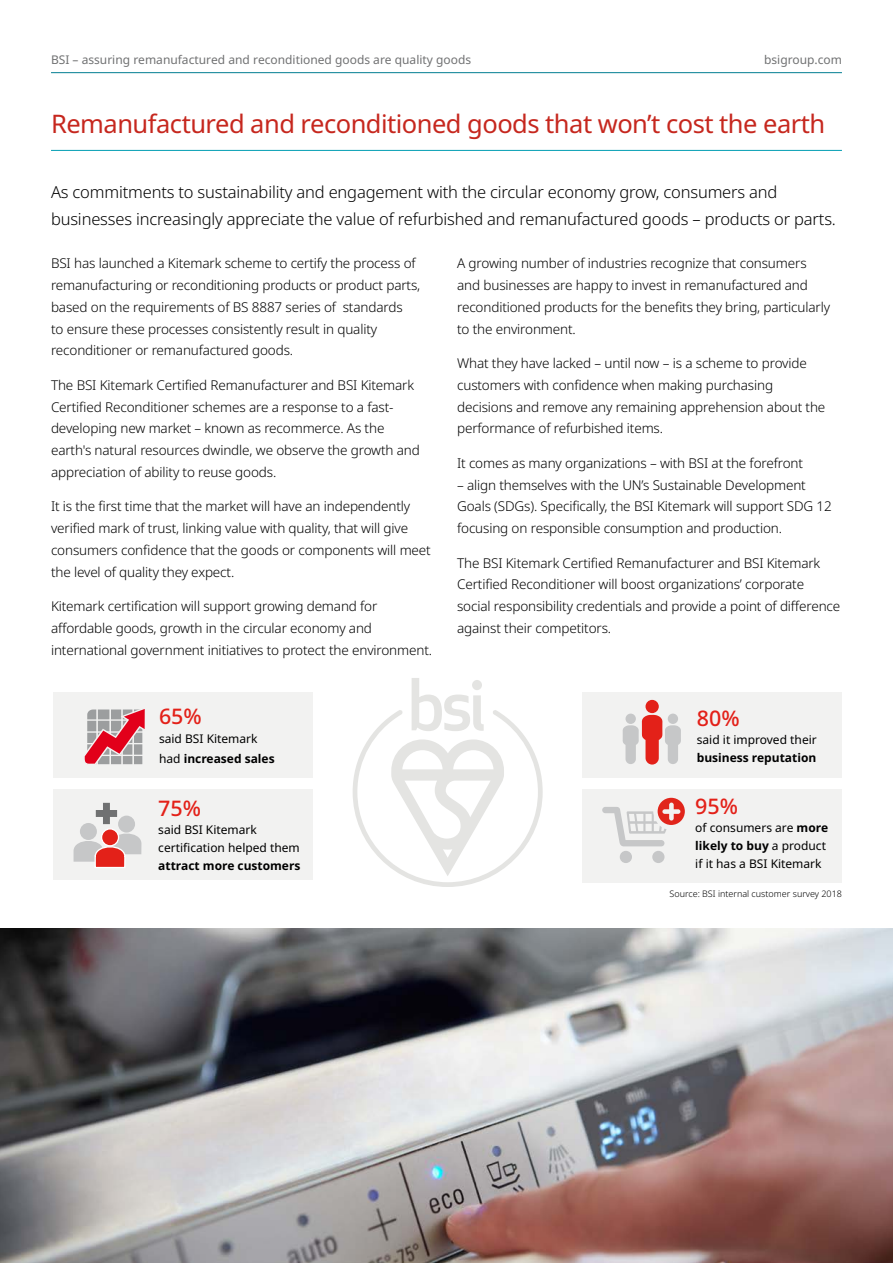
<style>
.page{position:relative;width:893px;height:1263px;background:#fff}
.page>*{position:absolute;margin:0;border:0;box-sizing:border-box;transform-origin:0 0}
.t1{font:25.5px "Noto Sans";letter-spacing:-.02em;color:#c6271e}
.t2{font:500 21.45px "Noto Sans";color:#e32119}
.t3{font:300 16.5px/27px "Noto Sans";letter-spacing:-.01em;color:#000}
.t4{font:300 13.5px/21.8px "Noto Sans";letter-spacing:-.01em;color:#000}
.t5{font:12px/18px "Noto Sans";color:#000}
.t6{font:12px "Noto Sans";color:#707172}
.t7{font:700 12px "Noto Sans";color:#000}
.t8{font:300 9px "Noto Sans";color:#000}
.s1{font-weight:700}
</style>
<div class="page">
<svg style="left:353px;top:678px;width:190px;height:209px"></svg>
<hr style="left:51px;top:150px;width:791px;height:1px;background:#009db2">
<div style="left:53px;top:789px;width:259px;height:91px;background:#f2f2f1"></div>
<div style="left:53px;top:692px;width:259px;height:85px;background:#f2f2f1"></div>
<div style="left:583px;top:789px;width:259px;height:94px;background:#f2f2f1"></div>
<div style="left:583px;top:692px;width:259px;height:85px;background:#f2f2f1"></div>
<div style="left:620px;top:851px;width:12px;height:12px;background:#c6c7c8;border-radius:50%"></div>
<div style="left:652px;top:851px;width:12px;height:12px;background:#c6c7c8;border-radius:50%"></div>
<svg style="left:602px;top:798px;width:83px;height:48px"></svg>
<svg style="left:84px;top:709px;width:61px;height:56px"></svg>
<div style="left:645px;top:700px;width:14px;height:13px;background:#e32119;border-radius:50%"></div>
<div style="left:668px;top:714px;width:10px;height:10px;background:#c6c7c8;border-radius:50%"></div>
<div style="left:625px;top:714px;width:11px;height:10px;background:#c6c7c8;border-radius:50%"></div>
<svg style="left:623px;top:715px;width:58px;height:49px"></svg>
<div style="left:118px;top:815px;width:17px;height:17px;background:#c6c7c8;border-radius:50%"></div>
<div style="left:80px;top:823px;width:17px;height:17px;background:#c6c7c8;border-radius:50%"></div>
<svg style="left:96px;top:803px;width:21px;height:21px"></svg>
<div style="left:101px;top:828px;width:18px;height:18px;border:1px solid #fff;border-radius:50%"></div>
<svg style="left:74px;top:830px;width:67px;height:38px"></svg>
<hr style="left:51px;top:72px;width:791px;height:1px;background:#007d91">
<img style="left:0;top:928px;width:893px;height:335px">
<p class="t6" style="left:51px;top:53px;width:422px">BSI – assuring remanufactured and reconditioned goods are quality goods</p>
<p class="t6" style="left:764px;top:53px;width:79px">bsigroup.com</p>
<h1 class="t1" style="left:51px;top:109px;width:776px">Remanufactured and reconditioned goods that won’t cost the earth</h1>
<p class="t3" style="left:51px;top:179px;width:786px">As commitments to sustainability and engagement with the circular economy grow, consumers and businesses increasingly appreciate the value of refurbished and remanufactured goods – products or parts.</p>
<p class="t4" style="left:51px;top:253px;width:371px">BSI has launched a Kitemark scheme to certify the process of remanufacturing or reconditioning products or product parts, based on the requirements of BS 8887 series of standards<br>to ensure these processes consistently result in quality reconditioner or remanufactured goods.</p>
<p class="t4" style="left:51px;top:374px;width:370px">The BSI Kitemark Certified Remanufacturer and BSI Kitemark Certified Reconditioner schemes are a response to a fast&shy;developing new market – known as recommerce. As the earth's natural resources dwindle, we observe the growth and appreciation of ability to reuse goods.</p>
<p class="t4" style="left:51px;top:496px;width:381px">It is the first time that the market will have an independently verified mark of trust, linking value with quality, that will give consumers confidence that the goods or components will meet the level of quality they expect.</p>
<p class="t4" style="left:51px;top:596px;width:383px">Kitemark certification will support growing demand for affordable goods, growth in the circular economy and international government initiatives to protect the environment.</p>
<p class="t4" style="left:457px;top:253px;width:374px">A growing number of industries recognize that consumers and businesses are happy to invest in remanufactured and reconditioned products for the benefits they bring, particularly to the environment.</p>
<p class="t4" style="left:457px;top:352px;width:370px">What they have lacked – until now – is a scheme to provide customers with confidence when making purchasing decisions and remove any remaining apprehension about the performance of refurbished items.</p>
<p class="t4" style="left:457px;top:452px;width:347px">It comes as many organizations – with BSI at the forefront</p>
<p class="t4" style="left:457px;top:474px;width:376px">– align themselves with the UN’s Sustainable Development<br>Goals (SDGs). Specifically, the BSI Kitemark will support SDG 12 focusing on responsible consumption and production.</p>
<p class="t4" style="left:457px;top:552px;width:385px">The BSI Kitemark Certified Remanufacturer and BSI Kitemark Certified Reconditioner will boost organizations’ corporate social responsibility credentials and provide a point of difference against their competitors.</p>
<h2 class="t2" style="left:159px;top:703px;width:44px">65%</h2>
<p class="t5" style="left:159px;top:729px;width:117px;line-height:19.5px">said BSI Kitemark had <span class="s1">increased sales</span></p>
<h2 class="t2" style="left:158px;top:796px;width:44px">75%</h2>
<p class="t5" style="left:158px;top:821px;width:143px">said BSI Kitemark certification helped them</p>
<p class="t7" style="left:158px;top:859px;width:144px">attract more customers</p>
<h2 class="t2" style="left:697px;top:706px;width:44px">80%</h2>
<p class="t5" style="left:697px;top:731px;width:121px">said it improved their</p>
<p class="t7" style="left:697px;top:751px;width:121px">business reputation</p>
<h2 class="t2" style="left:695px;top:794px;width:44px">95%</h2>
<p class="t5" style="left:695px;top:819px;width:134px">of consumers are <span class="s1">more likely to buy</span> a product if it has a BSI Kitemark</p>
<p class="t8" style="left:669px;top:888px;width:174px">Source: BSI internal customer survey 2018</p>
</div>
